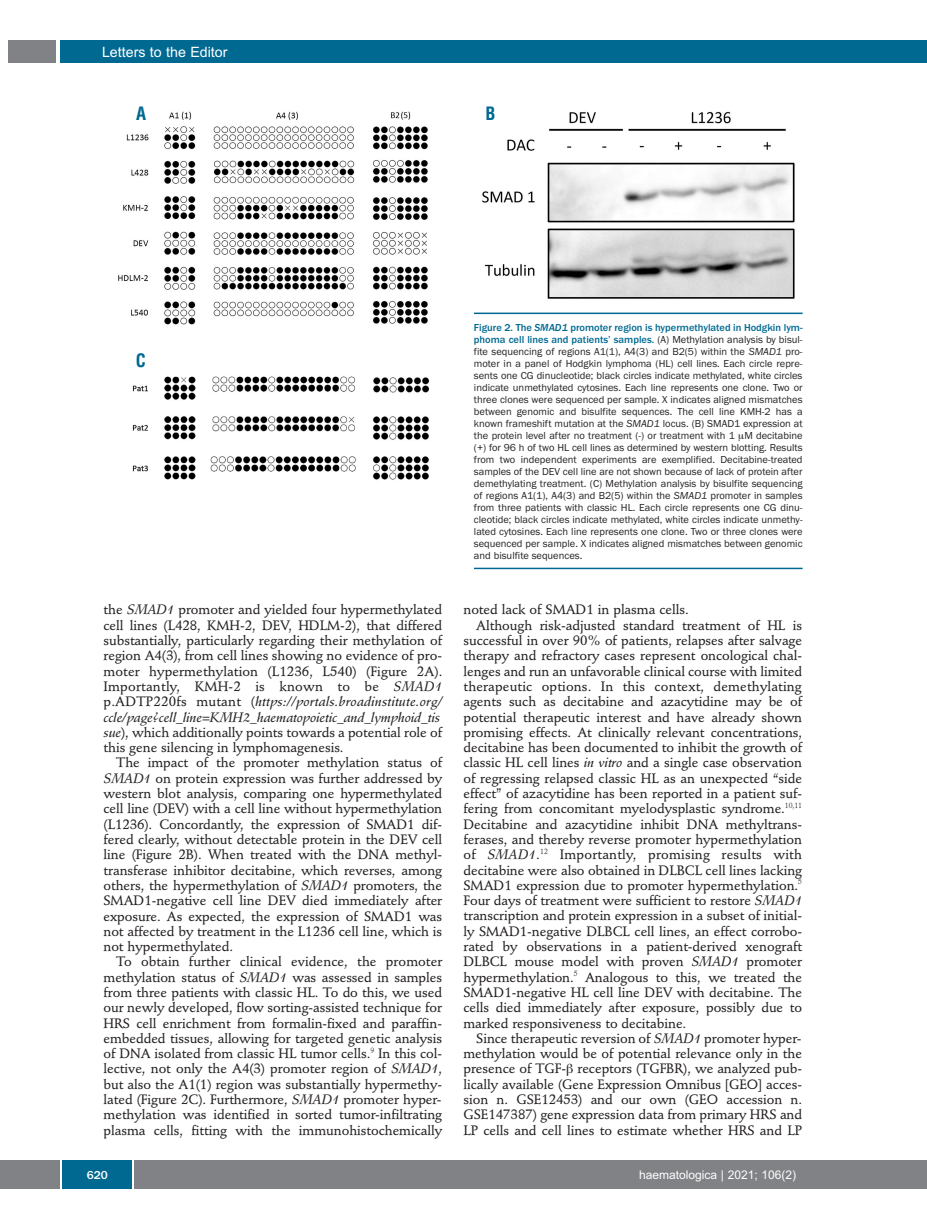
<style>
.page{position:relative;width:927px;height:1225px;background:#fff}
.page>*{position:absolute;margin:0;border:0;box-sizing:border-box;transform-origin:0 0}
.t1{font:700 condensed 18px "Helvetica";color:#006991}
.t2{font:14.25px "Arial";color:#fff}
.t3{font:500 13.5px/15.3px "Stempel Schneidler";letter-spacing:-.005em;color:#231f20;text-align:justify}
.t4{font:italic 13.5px/15.3px "Stempel Schneidler Med";letter-spacing:-.005em;color:#231f20}
.t5{font:500 13.5px "Stempel Schneidler";letter-spacing:.015em;color:#231f20}
.t6{font:12px "Arial";color:#fff}
.t7{font:500 12px "Franklin Gothic";color:#fff}
.t8{font:10.5px/12px "Franklin Gothic";color:#231f20;text-align:justify}
.s1{font-family:"Stempel Schneidler Med";font-weight:400;font-style:italic}
.s2{font-family:"Stempel Schneidler";font-weight:500;font-style:normal}
.s3{font-weight:500;color:#006991}
.s4{font-weight:500;font-style:italic;color:#006991}
.s5{font-style:italic}
</style>
<div class="page">
<div style="left:910px;top:1160px;width:17px;height:28px;background:#808285"></div>
<div style="left:911px;top:40px;width:16px;height:22px;background:#006991"></div>
<div style="left:0;top:1160px;width:910px;height:28px;background:#808285"></div>
<div style="left:62px;top:1160px;width:71px;height:28px;background:#006991"></div>
<hr style="left:60px;top:1160px;width:2px;height:28px;background:#fff">
<svg style="left:133px;top:1160px;width:1px;height:28px"></svg>
<div style="left:60px;top:40px;width:852px;height:22px;background:#006991"></div>
<div style="left:9px;top:40px;width:47px;height:22px;background:#808285"></div>
<img style="left:118px;top:111px;width:685px;height:369px">
<hr style="left:474px;top:312px;width:329px;height:2px;background:#006991">
<hr style="left:474px;top:567px;width:329px;height:2px;background:#006991">
<svg style="left:739px;top:434px;width:5px;height:7px"></svg>
<p class="t2" style="left:102px;top:44px;width:127px">Letters to the Editor</p>
<h1 class="t1" style="left:136px;top:103px;width:12px">A</h1>
<h1 class="t1" style="left:485px;top:103px;width:12px">B</h1>
<h1 class="t1" style="left:136px;top:350px;width:12px">C</h1>
<p class="t3" style="left:104px;top:603px;width:340px">the <span class="s1">SMAD1</span> promoter and yielded four hypermethylated cell lines (L428, KMH-2, DEV, HDLM-2), that differed substantially, particularly regarding their methylation of region A4(3), from cell lines showing no evidence of pro&shy;moter hypermethylation (L1236, L540) (Figure 2A).<br>Importantly, KMH-2 is known to be <span class="s1">SMAD1</span></p>
<p class="t4" style="left:104px;top:695px;width:340px"><span class="s2">p.ADTP220fs mutant (</span>https://portals.broadinstitute.org/ ccle/page?cell_line=KMH2_haematopoietic_and_lymphoid_tis</p>
<p class="t3" style="left:104px;top:726px;width:340px"><span class="s1">sue</span>), which additionally points towards a potential role of this gene silencing in lymphomagenesis.</p>
<p class="t3" style="left:104px;top:756px;width:340px;text-indent:13px">The impact of the promoter methylation status of <span class="s1">SMAD1</span> on protein expression was further addressed by western blot analysis, comparing one hypermethylated cell line (DEV) with a cell line without hypermethylation (L1236). Concordantly, the expression of SMAD1 dif&shy;fered clearly, without detectable protein in the DEV cell line (Figure 2B). When treated with the DNA methyl&shy;transferase inhibitor decitabine, which reverses, among others, the hypermethylation of <span class="s1">SMAD1</span> promoters, the SMAD1-negative cell line DEV died immediately after exposure. As expected, the expression of SMAD1 was not affected by treatment in the L1236 cell line, which is not hypermethylated.</p>
<p class="t3" style="left:103px;top:955px;width:340px;text-indent:13px">To obtain further clinical evidence, the promoter methylation status of <span class="s1">SMAD1</span> was assessed in samples from three patients with classic HL. To do this, we used our newly developed, flow sorting-assisted technique for HRS cell enrichment from formalin-fixed and paraffin&shy;embedded tissues, allowing for targeted genetic analysis of DNA isolated from classic HL tumor cells.<sup>9</sup> In this col&shy;lective, not only the A4(3) promoter region of <span class="s1">SMAD1</span>, but also the A1(1) region was substantially hypermethy&shy;lated (Figure 2C). Furthermore, <span class="s1">SMAD1</span> promoter hyper&shy;methylation was identified in sorted tumor-infiltrating plasma cells, fitting with the immunohistochemically</p>
<p class="t8" style="left:474px;top:321px;width:330px"><span class="s3">Figure 2. The</span> <span class="s4">SMAD1</span> <span class="s3">promoter region is hypermethylated in Hodgkin lym&shy;phoma cell lines and patients’ samples.</span> (A) Methylation analysis by bisul&shy;fite sequencing of regions A1(1), A4(3) and B2(5) within the <span class="s5">SMAD1</span> pro&shy;moter in a panel of Hodgkin lymphoma (HL) cell lines. Each circle repre&shy;sents one CG dinucleotide; black circles indicate methylated, white circles indicate unmethylated cytosines. Each line represents one clone. Two or three clones were sequenced per sample. X indicates aligned mismatches between genomic and bisulfite sequences. The cell line KMH-2 has a known frameshift mutation at the <span class="s5">SMAD1</span> locus. (B) SMAD1 expression at the protein level after no treatment (-) or treatment with 1 M decitabine (+) for 96 h of two HL cell lines as determined by western blotting. Results from two independent experiments are exemplified. Decitabine-treated samples of the DEV cell line are not shown because of lack of protein after demethylating treatment. (C) Methylation analysis by bisulfite sequencing of regions A1(1), A4(3) and B2(5) within the <span class="s5">SMAD1</span> promoter in samples from three patients with classic HL. Each circle represents one CG dinu&shy;cleotide; black circles indicate methylated, white circles indicate unmethy&shy;lated cytosines. Each line represents one clone. Two or three clones were sequenced per sample. X indicates aligned mismatches between genomic and bisulfite sequences.</p>
<p class="t3" style="left:463px;top:603px;width:227px">noted lack of SMAD1 in plasma cells.</p>
<p class="t3" style="left:476px;top:619px;width:327px">Although risk-adjusted standard treatment of HL is</p>
<p class="t3" style="left:463px;top:634px;width:340px">successful in over 90% of patients, relapses after salvage</p>
<p class="t3" style="left:463px;top:649px;width:340px">therapy and refractory cases represent oncological chal-</p>
<p class="t3" style="left:463px;top:664px;width:340px">lenges and run an unfavorable clinical course with limited</p>
<p class="t3" style="left:463px;top:680px;width:340px">therapeutic options. In this context, demethylating</p>
<p class="t3" style="left:463px;top:695px;width:340px">agents such as decitabine and azacytidine may be of</p>
<p class="t3" style="left:463px;top:710px;width:340px">potential therapeutic interest and have already shown</p>
<p class="t3" style="left:463px;top:726px;width:340px">promising effects. At clinically relevant concentrations,</p>
<p class="t3" style="left:463px;top:741px;width:340px">decitabine has been documented to inhibit the growth of</p>
<p class="t3" style="left:463px;top:756px;width:340px">classic HL cell lines <span class="s1">in vitro</span> and a single case observation</p>
<p class="t3" style="left:463px;top:772px;width:340px">of regressing relapsed classic HL as an unexpected “side</p>
<p class="t3" style="left:463px;top:787px;width:340px">effect” of azacytidine has been reported in a patient suf-</p>
<p class="t3" style="left:463px;top:802px;width:340px">fering from concomitant myelodysplastic syndrome.<sup>10,11</sup></p>
<p class="t3" style="left:463px;top:817px;width:340px">Decitabine and azacytidine inhibit DNA methyltrans-</p>
<p class="t3" style="left:463px;top:833px;width:340px">ferases, and thereby reverse promoter hypermethylation</p>
<p class="t5" style="left:463px;top:849px;width:340px">of <span class="s1">SMAD1</span>.<sup>12</sup> Importantly, promising results with</p>
<p class="t3" style="left:463px;top:863px;width:340px">decitabine were also obtained in DLBCL cell lines lacking</p>
<p class="t3" style="left:463px;top:879px;width:340px">SMAD1 expression due to promoter hypermethylation.<sup>5</sup></p>
<p class="t3" style="left:463px;top:894px;width:340px">Four days of treatment were sufficient to restore <span class="s1">SMAD1</span></p>
<p class="t3" style="left:463px;top:909px;width:340px">transcription and protein expression in a subset of initial-</p>
<p class="t3" style="left:463px;top:924px;width:340px">ly SMAD1-negative DLBCL cell lines, an effect corrobo-</p>
<p class="t3" style="left:463px;top:940px;width:340px">rated by observations in a patient-derived xenograft</p>
<p class="t3" style="left:463px;top:955px;width:340px">DLBCL mouse model with proven <span class="s1">SMAD1</span> promoter</p>
<p class="t3" style="left:463px;top:970px;width:340px">hypermethylation.<sup>5</sup> Analogous to this, we treated the</p>
<p class="t3" style="left:463px;top:986px;width:340px">SMAD1-negative HL cell line DEV with decitabine. The</p>
<p class="t3" style="left:463px;top:1001px;width:340px">cells died immediately after exposure, possibly due to</p>
<p class="t3" style="left:463px;top:1016px;width:224px">marked responsiveness to decitabine.</p>
<p class="t3" style="left:476px;top:1032px;width:327px">Since therapeutic reversion of <span class="s1">SMAD1</span> promoter hyper-</p>
<p class="t3" style="left:463px;top:1047px;width:340px">methylation would be of potential relevance only in the</p>
<p class="t3" style="left:463px;top:1062px;width:340px">presence of TGF- receptors (TGFBR), we analyzed pub-</p>
<p class="t3" style="left:463px;top:1077px;width:340px">lically available (Gene Expression Omnibus [GEO] acces-</p>
<p class="t3" style="left:463px;top:1093px;width:340px">sion n. GSE12453) and our own (GEO accession n.</p>
<p class="t3" style="left:463px;top:1108px;width:340px">GSE147387) gene expression data from primary HRS and</p>
<p class="t3" style="left:463px;top:1123px;width:340px">LP cells and cell lines to estimate whether HRS and LP</p>
<p class="t7" style="left:87px;top:1167px;width:23px">620</p>
<p class="t6" style="left:639px;top:1167px;width:158px">haematologica | 2021; 106(2)</p>
</div>
